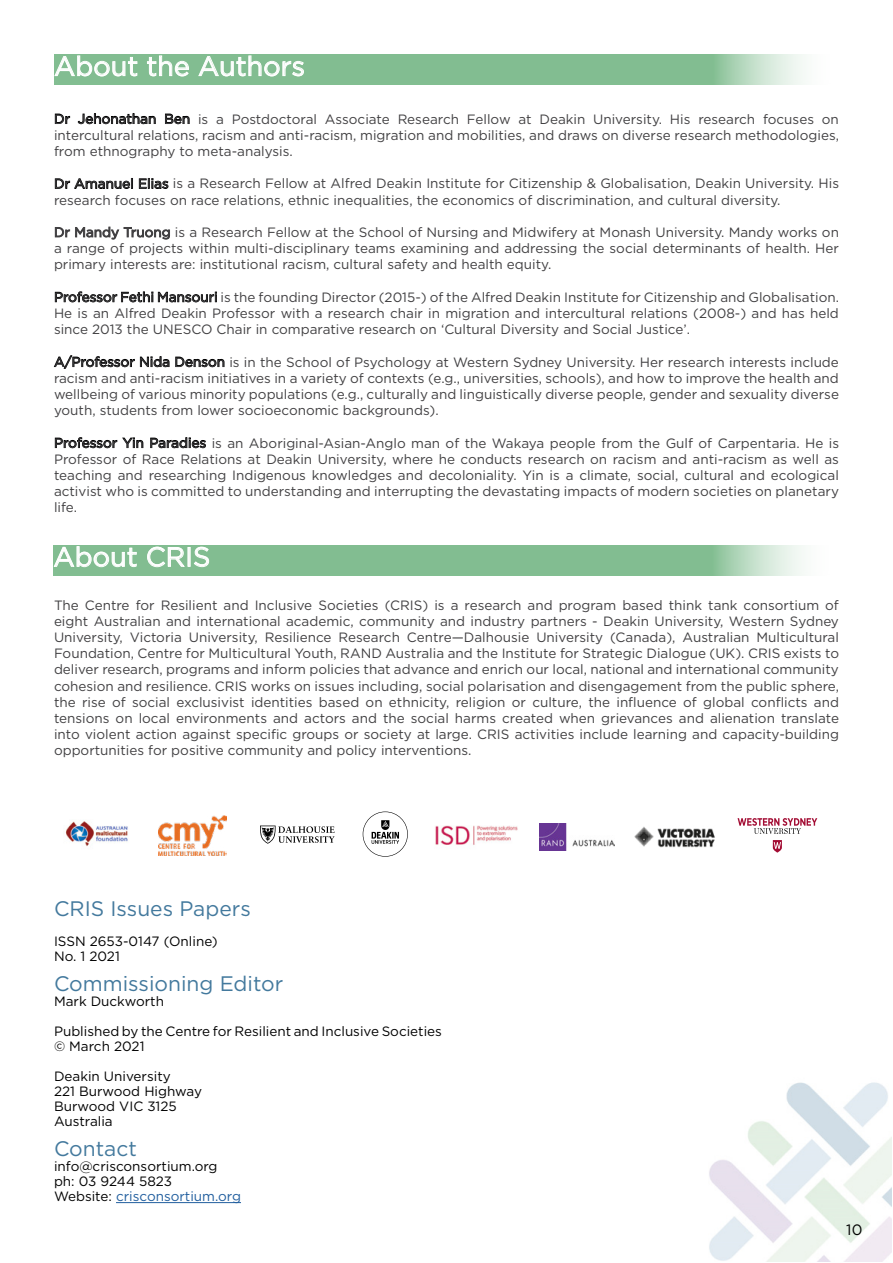
<style>
.page{position:relative;width:893px;height:1263px;background:#fff}
.page>*{position:absolute;margin:0;border:0;box-sizing:border-box;transform-origin:0 0}
.t1{font:27px "Gotham";color:#fff}
.t2{font:21px "Gotham";color:#43799d}
.t3{font:15px "Gotham";color:#000}
.t4{font:13.5px/16.2px "Gotham";color:#414042;text-align:justify}
.t5{font:13.5px/15px "Gotham";color:#000}
.s1{color:#215e9e}
</style>
<div class="page">
<img style="left:709px;top:1082px;width:182px;height:179px">
<svg style="left:54px;top:54px;width:750px;height:31px;background:#8cc29a"></svg>
<svg style="left:55px;top:56px;width:82px;height:20px;background:#a0cdac"></svg>
<svg style="left:147px;top:56px;width:42px;height:20px"></svg>
<svg style="left:199px;top:56px;width:105px;height:20px;background:#a0ccab"></svg>
<svg style="left:55px;top:114px;width:15px;height:10px"></svg>
<svg style="left:78px;top:114px;width:77px;height:10px"></svg>
<svg style="left:165px;top:114px;width:24px;height:10px"></svg>
<svg style="left:55px;top:178px;width:78px;height:11px"></svg>
<svg style="left:139px;top:178px;width:29px;height:11px"></svg>
<svg style="left:55px;top:227px;width:115px;height:12px"></svg>
<svg style="left:55px;top:292px;width:162px;height:10px"></svg>
<svg style="left:54px;top:356px;width:80px;height:12px"></svg>
<svg style="left:140px;top:357px;width:29px;height:10px"></svg>
<svg style="left:176px;top:357px;width:48px;height:10px"></svg>
<svg style="left:55px;top:437px;width:62px;height:11px"></svg>
<svg style="left:123px;top:438px;width:20px;height:10px"></svg>
<svg style="left:151px;top:438px;width:55px;height:10px"></svg>
<hr style="left:116px;top:1202px;width:125px;height:1px;background:#215e9e">
<img style="left:66px;top:821px;width:62px;height:26px">
<svg style="left:363px;top:811px;width:45px;height:46px"></svg>
<svg style="left:260px;top:825px;width:75px;height:19px"></svg>
<img style="left:159px;top:816px;width:68px;height:39px">
<img style="left:435px;top:825px;width:83px;height:20px">
<img style="left:539px;top:824px;width:76px;height:27px">
<img style="left:634px;top:826px;width:81px;height:22px">
<svg style="left:737px;top:818px;width:80px;height:16px"></svg>
<svg style="left:773px;top:840px;width:9px;height:13px"></svg>
<svg style="left:53px;top:545px;width:750px;height:30px;background:#8bc299"></svg>
<svg style="left:54px;top:546px;width:82px;height:21px;background:#9fccab"></svg>
<svg style="left:147px;top:547px;width:62px;height:20px"></svg>
<h1 class="t1" style="left:54px;top:49px;width:253px">About the Authors</h1>
<p class="t4" style="left:54px;top:110px;width:786px">Dr Jehonathan Ben is a Postdoctoral Associate Research Fellow at Deakin University. His research focuses on intercultural relations, racism and anti-racism, migration and mobilities, and draws on diverse research methodologies, from ethnography to meta-analysis.</p>
<p class="t4" style="left:54px;top:175px;width:786px">Dr Amanuel Elias is a Research Fellow at Alfred Deakin Institute for Citizenship &amp; Globalisation, Deakin University. His research focuses on race relations, ethnic inequalities, the economics of discrimination, and cultural diversity.</p>
<p class="t4" style="left:54px;top:224px;width:786px">Dr Mandy Truong is a Research Fellow at the School of Nursing and Midwifery at Monash University. Mandy works on a range of projects within multi-disciplinary teams examining and addressing the social determinants of health. Her primary interests are: institutional racism, cultural safety and health equity.</p>
<p class="t4" style="left:54px;top:289px;width:786px">Professor Fethi Mansouri is the founding Director (2015-) of the Alfred Deakin Institute for Citizenship and Globalisation.<br>He is an Alfred Deakin Professor with a research chair in migration and intercultural relations (2008-) and has held since 2013 the UNESCO Chair in comparative research on ‘Cultural Diversity and Social Justice’.</p>
<p class="t4" style="left:54px;top:353px;width:786px">A/Professor Nida Denson is in the School of Psychology at Western Sydney University. Her research interests include racism and anti-racism initiatives in a variety of contexts (e.g., universities, schools), and how to improve the health and wellbeing of various minority populations (e.g., culturally and linguistically diverse people, gender and sexuality diverse youth, students from lower socioeconomic backgrounds).</p>
<p class="t4" style="left:54px;top:434px;width:786px">Professor Yin Paradies is an Aboriginal-Asian-Anglo man of the Wakaya people from the Gulf of Carpentaria. He is Professor of Race Relations at Deakin University, where he conducts research on racism and anti-racism as well as teaching and researching Indigenous knowledges and decoloniality. Yin is a climate, social, cultural and ecological activist who is committed to understanding and interrupting the devastating impacts of modern societies on planetary life.</p>
<h1 class="t1" style="left:53px;top:539px;width:158px">About CRIS</h1>
<p class="t4" style="left:54px;top:596px;width:786px">The Centre for Resilient and Inclusive Societies (CRIS) is a research and program based think tank consortium of eight Australian and international academic, community and industry partners - Deakin University, Western Sydney University, Victoria University, Resilience Research Centre—Dalhousie University (Canada), Australian Multicultural Foundation, Centre for Multicultural Youth, RAND Australia and the Institute for Strategic Dialogue (UK). CRIS exists to deliver research, programs and inform policies that advance and enrich our local, national and international community cohesion and resilience. CRIS works on issues including, social polarisation and disengagement from the public sphere, the rise of social exclusivist identities based on ethnicity, religion or culture, the influence of global conflicts and tensions on local environments and actors and the social harms created when grievances and alienation translate into violent action against specific groups or society at large. CRIS activities include learning and capacity-building opportunities for positive community and policy interventions.</p>
<h2 class="t2" style="left:54px;top:895px;width:198px">CRIS Issues Papers</h2>
<p class="t5" style="left:54px;top:934px;width:165px">ISSN 2653-0147 (Online)<br>No. 1 2021</p>
<h2 class="t2" style="left:54px;top:970px;width:231px">Commissioning Editor</h2>
<p class="t5" style="left:54px;top:994px;width:111px">Mark Duckworth</p>
<p class="t5" style="left:54px;top:1024px;width:389px">Published by the Centre for Resilient and Inclusive Societies © March 2021</p>
<p class="t5" style="left:54px;top:1069px;width:150px">Deakin University<br>221 Burwood Highway<br>Burwood VIC 3125<br>Australia</p>
<h2 class="t2" style="left:54px;top:1135px;width:84px">Contact</h2>
<p class="t5" style="left:54px;top:1159px;width:188px">info@crisconsortium.org ph: 03 9244 5823<br>Website: <span class="s1">crisconsortium.org</span></p>
<p class="t3" style="left:846px;top:1220px;width:18px">10</p>
</div>
